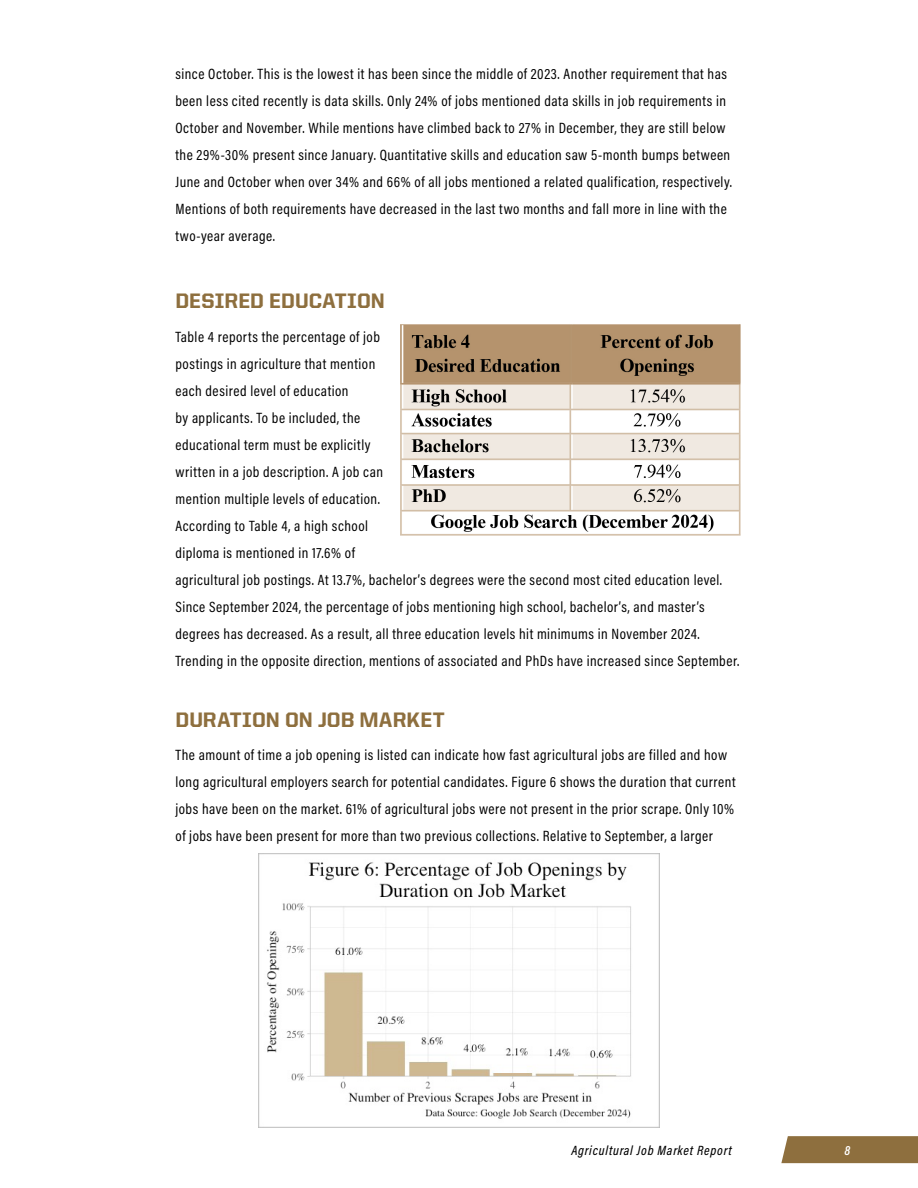
<style>
.page{position:relative;width:918px;height:1188px;background:#fff}
.page>*{position:absolute;margin:0;border:0;box-sizing:border-box;transform-origin:0 0}
.Heading1{font:800 21px "United Sans Reg";letter-spacing:.005em;color:#8e6f3e}
.Body_text_Acumin_10_18{font:15px/27px "Acumin Pro Cond";letter-spacing:.035em;color:#000}
.t1{font:italic 500 13.5px "Acumin Pro Cond";letter-spacing:.06em;color:#000}
.t2{font:italic 600 13.5px "Acumin Pro Cond";color:#fff}
</style>
<div class="page">
<div style="left:781px;top:1136px;width:137px;height:27px;background:#8e6f3e"></div>
<img style="left:401px;top:324px;width:340px;height:211px">
<img style="left:259px;top:854px;width:400px;height:273px">
<p class="Body_text_Acumin_10_18" style="left:176px;top:60px;width:558px">since October. This is the lowest it has been since the middle of 2023. Another requirement that has been less cited recently is data skills. Only 24% of jobs mentioned data skills in job requirements in October and November. While mentions have climbed back to 27% in December, they are still below the 29%-30% present since January. Quantitative skills and education saw 5-month bumps between June and October when over 34% and 66% of all jobs mentioned a related qualification, respectively.<br>Mentions of both requirements have decreased in the last two months and fall more in line with the two-year average.</p>
<p class="Heading1" style="left:176px;top:289px;width:211px">DESIRED EDUCATION</p>
<p class="Body_text_Acumin_10_18" style="left:176px;top:323px;width:565px">Table 4 reports the percentage of job<br>postings in agriculture that mention<br>each desired level of education<br>by applicants. To be included, the<br>educational term must be explicitly<br>written in a job description. A job can<br>mention multiple levels of education.<br>According to Table 4, a high school<br>diploma is mentioned in 17.6% of<br>agricultural job postings. At 13.7%, bachelor’s degrees were the second most cited education level.<br>Since September 2024, the percentage of jobs mentioning high school, bachelor’s, and master’s degrees has decreased. As a result, all three education levels hit minimums in November 2024.<br>Trending in the opposite direction, mentions of associated and PhDs have increased since September.</p>
<p class="Heading1" style="left:176px;top:708px;width:271px">DURATION ON JOB MARKET</p>
<p class="Body_text_Acumin_10_18" style="left:176px;top:741px;width:562px">The amount of time a job opening is listed can indicate how fast agricultural jobs are filled and how long agricultural employers search for potential candidates. Figure 6 shows the duration that current jobs have been on the market. 61% of agricultural jobs were not present in the prior scrape. Only 10% of jobs have been present for more than two previous collections. Relative to September, a larger</p>
<p class="t1" style="left:571px;top:1141px;width:162px">Agricultural Job Market Report</p>
<p class="t2" style="left:845px;top:1141px;width:7px">8</p>
</div>
